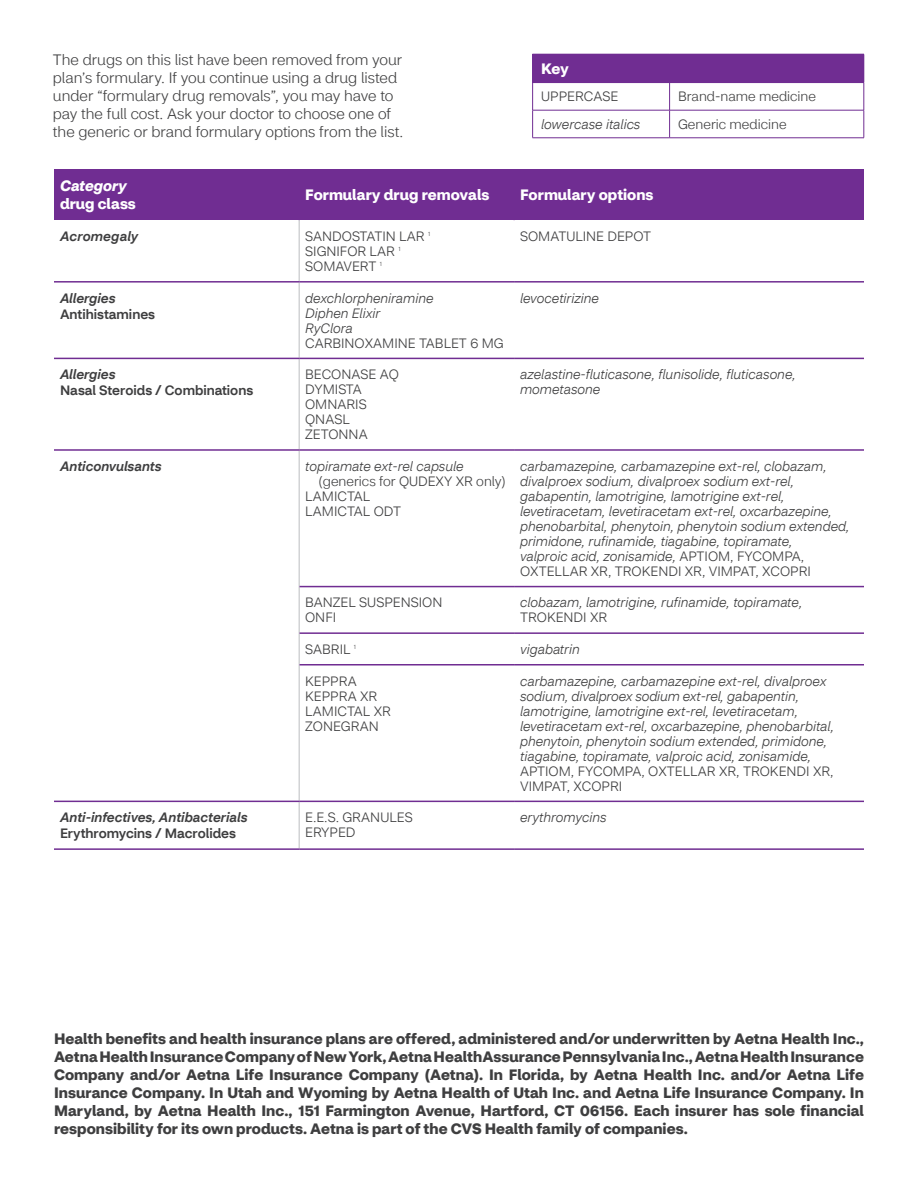
<style>
.page{position:relative;width:918px;height:1188px;background:#fff}
.page>*{position:absolute;margin:0;border:0;box-sizing:border-box;transform-origin:0 0}
.t1{font:700 15px/18px "CVS Health Sans";letter-spacing:.005em;color:#3e3e3f;text-align:justify}
.t2{font:300 15px/18px "CVS Health Sans";color:#3e3e3f}
.t3{font:700 15px/18.3px "CVS Health Sans";color:#fff}
.t4{font:italic 300 13.5px/15px "CVS Health Sans";color:#3e3e3f}
.t5{font:300 13.5px/15px "CVS Health Sans";color:#3e3e3f}
.t6{font:italic 500 13.5px/16.2px "CVS Health Sans";color:#3e3e3f}
.t7{font:500 13.5px/16.2px "CVS Health Sans";color:#3e3e3f}
.s1{font-style:italic}
.s2{font-style:normal}
</style>
<div class="page">
<div style="left:533px;top:54px;width:331px;height:29px;background:#702d92"></div>
<svg style="left:532px;top:54px;width:1px;height:84px"></svg>
<hr style="left:532px;top:110px;width:138px;height:1px;background:#702d92">
<hr style="left:532px;top:138px;width:138px;height:1px;background:#702d92">
<svg style="left:669px;top:83px;width:1px;height:55px"></svg>
<hr style="left:670px;top:110px;width:194px;height:1px;background:#702d92">
<svg style="left:864px;top:54px;width:1px;height:84px"></svg>
<hr style="left:670px;top:138px;width:194px;height:1px;background:#702d92">
<div style="left:54px;top:169px;width:245px;height:51px;background:#702d92"></div>
<div style="left:299px;top:169px;width:215px;height:51px;background:#702d92"></div>
<div style="left:514px;top:169px;width:350px;height:51px;background:#702d92"></div>
<hr style="left:299px;top:220px;width:1px;height:61px;background:#bcbdc0">
<hr style="left:299px;top:283px;width:1px;height:75px;background:#bcbdc0">
<hr style="left:299px;top:359px;width:1px;height:90px;background:#bcbdc0">
<hr style="left:299px;top:451px;width:1px;height:136px;background:#bcbdc0">
<hr style="left:299px;top:587px;width:1px;height:46px;background:#bcbdc0">
<hr style="left:299px;top:633px;width:1px;height:32px;background:#bcbdc0">
<hr style="left:299px;top:665px;width:1px;height:136px;background:#bcbdc0">
<hr style="left:299px;top:802px;width:1px;height:46px;background:#bcbdc0">
<hr style="left:54px;top:281px;width:245px;height:2px;background:#702d92">
<hr style="left:299px;top:281px;width:215px;height:2px;background:#702d92">
<hr style="left:514px;top:281px;width:350px;height:2px;background:#702d92">
<hr style="left:54px;top:358px;width:245px;height:1px;background:#702d92">
<hr style="left:299px;top:358px;width:215px;height:1px;background:#702d92">
<hr style="left:514px;top:358px;width:350px;height:1px;background:#702d92">
<hr style="left:54px;top:449px;width:245px;height:2px;background:#702d92">
<hr style="left:299px;top:449px;width:215px;height:2px;background:#702d92">
<hr style="left:514px;top:449px;width:350px;height:2px;background:#702d92">
<hr style="left:300px;top:586px;width:214px;height:1px;background:#702d92">
<hr style="left:514px;top:586px;width:350px;height:1px;background:#702d92">
<hr style="left:300px;top:632px;width:214px;height:2px;background:#702d92">
<hr style="left:514px;top:632px;width:350px;height:2px;background:#702d92">
<hr style="left:300px;top:664px;width:214px;height:2px;background:#702d92">
<hr style="left:514px;top:664px;width:350px;height:2px;background:#702d92">
<hr style="left:54px;top:801px;width:245px;height:1px;background:#702d92">
<hr style="left:299px;top:801px;width:215px;height:1px;background:#702d92">
<hr style="left:514px;top:801px;width:350px;height:1px;background:#702d92">
<hr style="left:54px;top:848px;width:245px;height:2px;background:#702d92">
<hr style="left:299px;top:848px;width:215px;height:2px;background:#702d92">
<hr style="left:514px;top:848px;width:350px;height:2px;background:#702d92">
<p class="t2" style="left:53px;top:51px;width:352px">The drugs on this list have been removed from your plan’s formulary. If you continue using a drug listed under “formulary drug removals”, you may have to pay the full cost. Ask your doctor to choose one of the generic or brand formulary options from the list.</p>
<p class="t3" style="left:541px;top:60px;width:29px">Key</p>
<p class="t5" style="left:541px;top:89px;width:79px">UPPERCASE</p>
<p class="t5" style="left:678px;top:89px;width:139px">Brand-name medicine</p>
<p class="t4" style="left:541px;top:117px;width:101px">lowercase italics</p>
<p class="t5" style="left:678px;top:117px;width:110px">Generic medicine</p>
<p class="t3" style="left:60px;top:177px;width:77px"><span class="s1">Category </span>drug class</p>
<p class="t3" style="left:305px;top:186px;width:186px">Formulary drug removals</p>
<p class="t3" style="left:520px;top:186px;width:135px">Formulary options</p>
<p class="t6" style="left:60px;top:228px;width:80px">Acromegaly</p>
<p class="t5" style="left:305px;top:229px;width:127px">SANDOSTATIN LAR <sup>1<br></sup>SIGNIFOR LAR <sup>1<br></sup>SOMAVERT <sup>1</sup></p>
<p class="t5" style="left:520px;top:229px;width:133px">SOMATULINE DEPOT</p>
<p class="t7" style="left:60px;top:290px;width:97px"><span class="s1">Allergies<br></span>Antihistamines</p>
<p class="t4" style="left:305px;top:290px;width:200px">dexchlorpheniramine<br>Diphen Elixir<br>RyClora<br><span class="s2">CARBINOXAMINE TABLET 6 MG</span></p>
<p class="t4" style="left:520px;top:290px;width:80px">levocetirizine</p>
<p class="t7" style="left:60px;top:366px;width:195px"><span class="s1">Allergies<br></span>Nasal Steroids / Combinations</p>
<p class="t5" style="left:305px;top:367px;width:95px">BECONASE AQ<br>DYMISTA<br>OMNARIS<br>QNASL<br>ZETONNA</p>
<p class="t4" style="left:520px;top:367px;width:277px">azelastine-fluticasone, flunisolide, fluticasone, mometasone</p>
<p class="t6" style="left:60px;top:458px;width:103px">Anticonvulsants</p>
<p class="t4" style="left:305px;top:459px;width:160px">topiramate ext-rel capsule</p>
<p class="t5" style="left:319px;top:474px;width:189px">(generics for QUDEXY XR only)</p>
<p class="t5" style="left:305px;top:489px;width:67px">LAMICTAL</p>
<p class="t5" style="left:305px;top:504px;width:98px">LAMICTAL ODT</p>
<p class="t4" style="left:520px;top:459px;width:331px">carbamazepine, carbamazepine ext-rel, clobazam, divalproex sodium, divalproex sodium ext-rel, gabapentin, lamotrigine, lamotrigine ext-rel, levetiracetam, levetiracetam ext-rel, oxcarbazepine, phenobarbital, phenytoin, phenytoin sodium extended, primidone, rufinamide, tiagabine, topiramate,<br>valproic acid, zonisamide, <span class="s2">APTIOM, FYCOMPA, OXTELLAR XR, TROKENDI XR, VIMPAT, XCOPRI</span></p>
<p class="t5" style="left:305px;top:595px;width:139px">BANZEL SUSPENSION<br>ONFI</p>
<p class="t4" style="left:520px;top:595px;width:284px">clobazam, lamotrigine, rufinamide, topiramate,<br><span class="s2">TROKENDI XR</span></p>
<p class="t5" style="left:305px;top:642px;width:52px">SABRIL <sup>1</sup></p>
<p class="t4" style="left:520px;top:642px;width:61px">vigabatrin</p>
<p class="t5" style="left:305px;top:673px;width:87px">KEPPRA<br>KEPPRA XR<br>LAMICTAL XR<br>ZONEGRAN</p>
<p class="t4" style="left:520px;top:673px;width:316px">carbamazepine, carbamazepine ext-rel, divalproex sodium, divalproex sodium ext-rel, gabapentin, lamotrigine, lamotrigine ext-rel, levetiracetam, levetiracetam ext-rel, oxcarbazepine, phenobarbital, phenytoin, phenytoin sodium extended, primidone, tiagabine, topiramate, valproic acid, zonisamide, <span class="s2">APTIOM, FYCOMPA, OXTELLAR XR, TROKENDI XR, VIMPAT, XCOPRI</span></p>
<p class="t6" style="left:60px;top:809px;width:189px">Anti-infectives, Antibacterials<br><span class="s2">Erythromycins / Macrolides</span></p>
<p class="t5" style="left:305px;top:810px;width:109px">E.E.S. GRANULES<br>ERYPED</p>
<p class="t4" style="left:520px;top:810px;width:88px">erythromycins</p>
<p class="t1" style="left:54px;top:1030px;width:812px">Health benefits and health insurance plans are offered, administered and/or underwritten by Aetna Health Inc., Aetna Health Insurance Company of New York, Aetna HealthAssurance Pennsylvania Inc., Aetna Health Insurance Company and/or Aetna Life Insurance Company (Aetna). In Florida, by Aetna Health Inc. and/or Aetna Life Insurance Company. In Utah and Wyoming by Aetna Health of Utah Inc. and Aetna Life Insurance Company. In Maryland, by Aetna Health Inc., 151 Farmington Avenue, Hartford, CT 06156. Each insurer has sole financial responsibility for its own products. Aetna is part of the CVS Health family of companies.</p>
</div>
